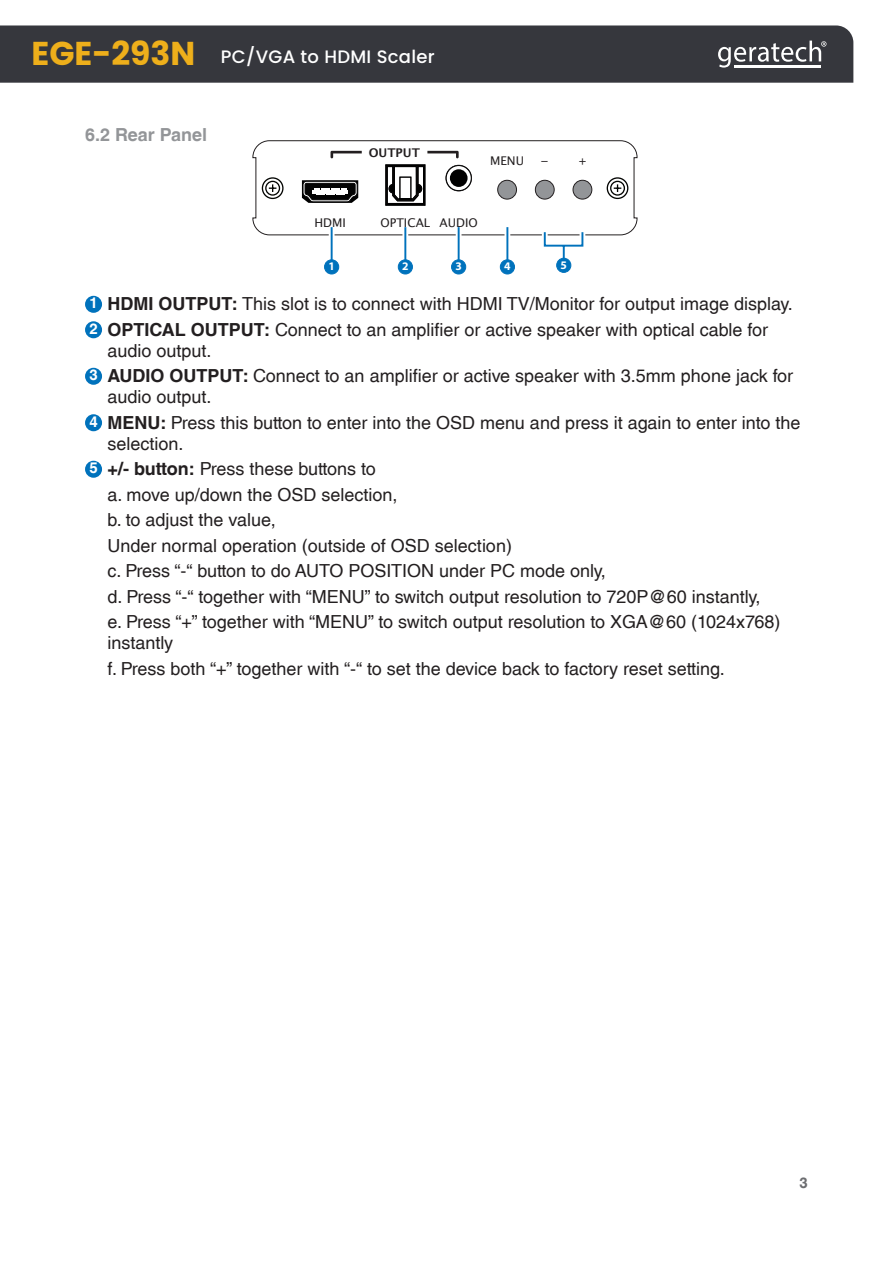
<style>
.page{position:relative;width:893px;height:1263px;background:#fff}
.page>*{position:absolute;margin:0;border:0;box-sizing:border-box;transform-origin:0 0}
.Callout_List{font:18px/21px "Helvetica LT Std";color:#231f20}
.t1{font:500 18px "Poppins";letter-spacing:.015em;color:#fff}
.Sub_Header{font:700 18px "Helvetica LT Std";color:#939598}
.Diagram_Callouts{font:700 15px "Helvetica LT Std";color:#fff}
.t2{font:700 15px "Helvetica LT Std";color:#6c6d70}
.t3{font:12px "Lucida Sans";color:#231f20}
.t4{font:600 12px "Lucida Sans";color:#231f20}
.t5{font:12px "Lucida Sans";color:#231f20;scale:2.5 1}
.t6{font:700 11.55px "Myriad Pro";color:#fff}
.s1{font-weight:700;font-size:33px;color:#eeaf1b}
.s2{font-weight:700}
</style>
<div class="page">
<div style="left:0;top:25px;width:853px;height:58px;background:#36373d"></div>
<svg style="left:718px;top:41px;width:108px;height:27px"></svg>
<hr style="left:762px;top:65px;width:30px;height:2px;background:#fff">
<hr style="left:792px;top:65px;width:29px;height:2px;background:#fff">
<hr style="left:734px;top:65px;width:28px;height:2px;background:#fff">
<div style="left:325px;top:260px;width:14px;height:14px;background:#0072bc;border-radius:50%"></div>
<div style="left:324px;top:259px;width:15px;height:15px;border:1px solid #0072bc;border-radius:50%"></div>
<div style="left:398px;top:260px;width:14px;height:14px;background:#0072bc;border-radius:50%"></div>
<div style="left:398px;top:259px;width:15px;height:15px;border:1px solid #0072bc;border-radius:50%"></div>
<div style="left:452px;top:260px;width:14px;height:14px;background:#0072bc;border-radius:50%"></div>
<div style="left:451px;top:259px;width:15px;height:15px;border:1px solid #0072bc;border-radius:50%"></div>
<div style="left:500px;top:260px;width:14px;height:14px;background:#0072bc;border-radius:50%"></div>
<div style="left:500px;top:259px;width:15px;height:15px;border:1px solid #0072bc;border-radius:50%"></div>
<svg style="left:253px;top:140px;width:384px;height:130px"></svg>
<div style="left:557px;top:258px;width:14px;height:14px;background:#0072bc;border-radius:50%"></div>
<div style="left:556px;top:258px;width:15px;height:15px;border:1px solid #0072bc;border-radius:50%"></div>
<div style="left:85px;top:296px;width:17px;height:17px;background:#0072bc;border-radius:50%"></div>
<div style="left:85px;top:321px;width:17px;height:17px;background:#0072bc;border-radius:50%"></div>
<div style="left:85px;top:368px;width:17px;height:17px;background:#0072bc;border-radius:50%"></div>
<div style="left:85px;top:414px;width:17px;height:17px;background:#0072bc;border-radius:50%"></div>
<div style="left:85px;top:461px;width:17px;height:17px;background:#0072bc;border-radius:50%"></div>
<p class="t1" style="left:31px;top:46px;width:405px"><span class="s1">EGE-293N</span> PC/VGA to HDMI Scaler</p>
<p class="Sub_Header" style="left:85px;top:123px;width:124px">6.2 Rear Panel</p>
<p class="t4" style="left:369px;top:146px;width:53px">OUTPUT</p>
<p class="t3" style="left:490px;top:154px;width:35px">MENU</p>
<p class="t3" style="left:579px;top:154px;width:9px">+</p>
<p class="t5" style="left:540px;top:154px;width:5px">-</p>
<p class="t3" style="left:314px;top:216px;width:33px">HDMI</p>
<p class="t3" style="left:440px;top:216px;width:40px">AUDIO</p>
<p class="t3" style="left:380px;top:216px;width:51px">OPTICAL</p>
<p class="t6" style="left:328px;top:259px;width:8px">1</p>
<p class="t6" style="left:402px;top:259px;width:8px">2</p>
<p class="t6" style="left:455px;top:259px;width:8px">3</p>
<p class="t6" style="left:504px;top:259px;width:8px">4</p>
<p class="t6" style="left:561px;top:257px;width:8px">5</p>
<p class="Diagram_Callouts" style="left:89px;top:294px;width:10px">1</p>
<p class="Callout_List" style="left:108px;top:293px;width:687px"><span class="s2">HDMI OUTPUT:</span> This slot is to connect with HDMI TV/Monitor for output image display.</p>
<p class="Diagram_Callouts" style="left:89px;top:319px;width:10px">2</p>
<p class="Callout_List" style="left:108px;top:319px;width:662px"><span class="s2">OPTICAL OUTPUT:</span> Connect to an amplifier or active speaker with optical cable for audio output.</p>
<p class="Diagram_Callouts" style="left:89px;top:366px;width:10px">3</p>
<p class="Callout_List" style="left:108px;top:365px;width:687px"><span class="s2">AUDIO OUTPUT:</span> Connect to an amplifier or active speaker with 3.5mm phone jack for audio output.</p>
<p class="Diagram_Callouts" style="left:89px;top:412px;width:10px">4</p>
<p class="Callout_List" style="left:108px;top:412px;width:694px"><span class="s2">MENU:</span> Press this button to enter into the OSD menu and press it again to enter into the selection.</p>
<p class="Diagram_Callouts" style="left:89px;top:459px;width:10px">5</p>
<p class="Callout_List" style="left:108px;top:458px;width:270px"><span class="s2">+/- button:</span> Press these buttons to</p>
<p class="Callout_List" style="left:108px;top:484px;width:292px">a. move up/down the OSD selection,</p>
<p class="Callout_List" style="left:108px;top:509px;width:170px">b. to adjust the value,</p>
<p class="Callout_List" style="left:108px;top:535px;width:406px">Under normal operation (outside of OSD selection)</p>
<p class="Callout_List" style="left:108px;top:560px;width:500px">c. Press “-“ button to do AUTO POSITION under PC mode only,</p>
<p class="Callout_List" style="left:108px;top:586px;width:654px">d. Press “-“ together with “MENU” to switch output resolution to 720P@60 instantly,</p>
<p class="Callout_List" style="left:108px;top:611px;width:674px">e. Press “+” together with “MENU” to switch output resolution to XGA@60 (1024x768) instantly</p>
<p class="Callout_List" style="left:108px;top:658px;width:619px">f. Press both “+” together with “-“ to set the device back to factory reset setting.</p>
<p class="t2" style="left:800px;top:1173px;width:10px">3</p>
</div>
